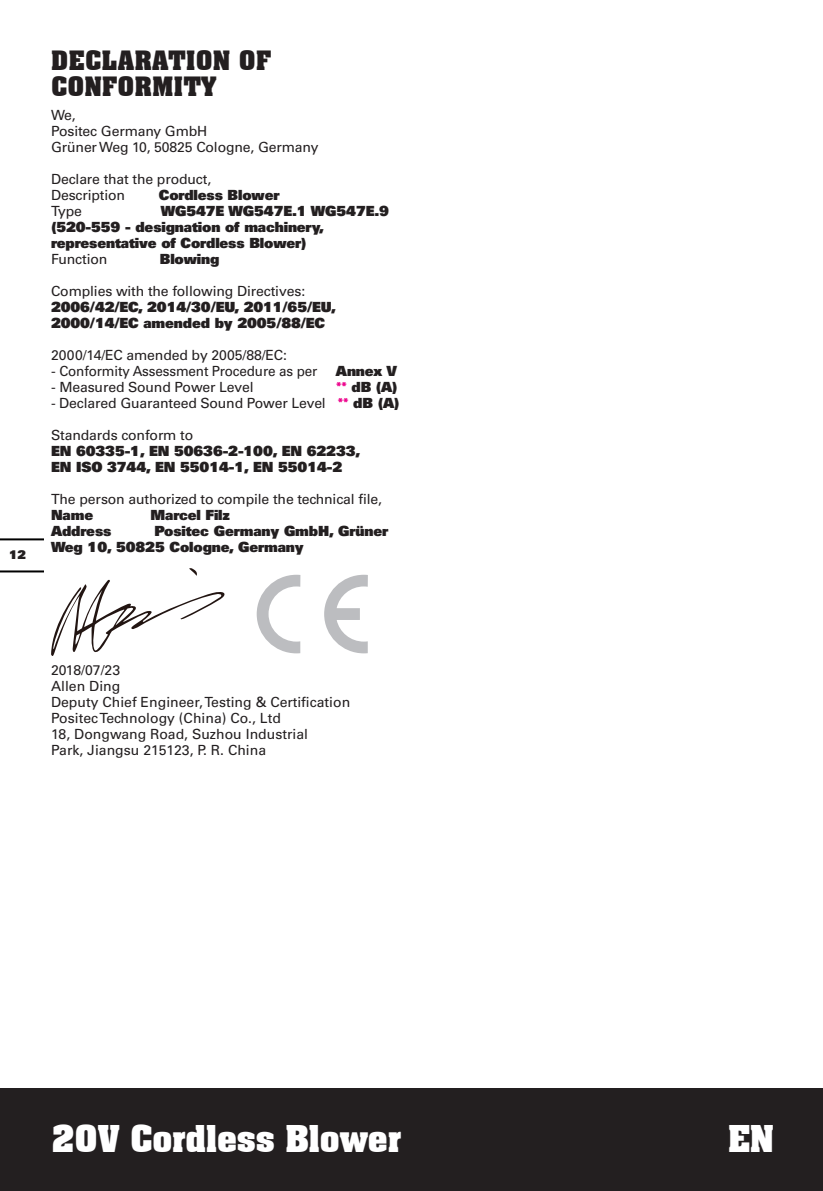
<style>
.page{position:relative;width:823px;height:1191px;background:#fff}
.page>*{position:absolute;margin:0;border:0;box-sizing:border-box;transform-origin:0 0}
.t1{font:700 36px "Aachen BT";letter-spacing:-.025em;color:#fff}
.t2{font:700 26px/26px "Aachen BT";color:#231f20}
.t3{font:14px/16px "Univers";letter-spacing:-.01em;color:#231f20}
.t4{font:900 14px/16px "Univers";letter-spacing:-.01em;color:#231f20}
.t5{font:900 12px "Univers";color:#231f20}
.s1{color:#ed028c}
.s2{font-weight:900;color:#ed028c}
.s3{font-weight:900}
</style>
<div class="page">
<div style="left:0;top:1089px;width:822px;height:102px;background:#231f20"></div>
<hr style="left:0;top:570px;width:43px;height:2px;background:#000">
<hr style="left:0;top:538px;width:43px;height:2px;background:#000">
<svg style="left:51px;top:568px;width:174px;height:88px"></svg>
<svg style="left:256px;top:575px;width:44px;height:78px"></svg>
<svg style="left:324px;top:575px;width:43px;height:78px"></svg>
<p class="t5" style="left:9px;top:546px;width:18px">12</p>
<h2 class="t2" style="left:51px;top:47px;width:222px">DECLARATION OF<br>CONFORMITY</h2>
<p class="t3" style="left:51px;top:107px;width:269px">We,<br>Positec Germany GmbH<br>Grüner Weg 10, 50825 Cologne, Germany</p>
<p class="t3" style="left:51px;top:171px;width:161px">Declare that the product,<br>Description</p>
<p class="t4" style="left:159px;top:187px;width:122px">Cordless Blower</p>
<p class="t4" style="left:51px;top:203px;width:339px;text-indent:110px">WG547E WG547E.1 WG547E.9 (520-559 - designation of machinery, representative of Cordless Blower)</p>
<p class="t3" style="left:51px;top:251px;width:58px">Function</p>
<p class="t4" style="left:160px;top:251px;width:61px">Blowing</p>
<p class="t3" style="left:51px;top:283px;width:255px">Complies with the following Directives:</p>
<p class="t4" style="left:51px;top:299px;width:286px">2006/42/EC, 2014/30/EU, 2011/65/EU,<br>2000/14/EC amended by 2005/88/EC</p>
<p class="t3" style="left:51px;top:347px;width:237px">2000/14/EC amended by 2005/88/EC:</p>
<p class="t3" style="left:51px;top:363px;width:267px">- Conformity Assessment Procedure as per</p>
<p class="t4" style="left:336px;top:363px;width:63px">Annex V</p>
<p class="t3" style="left:51px;top:379px;width:204px">- Measured Sound Power Level</p>
<p class="t4" style="left:336px;top:379px;width:63px"><span class="s1">**</span> dB (A)</p>
<p class="t3" style="left:51px;top:395px;width:350px">- Declared Guaranteed Sound Power Level <span class="s2">**</span> <span class="s3">dB (A)</span></p>
<p class="t3" style="left:51px;top:427px;width:144px">Standards conform to</p>
<p class="t4" style="left:51px;top:443px;width:310px">EN 60335-1, EN 50636-2-100, EN 62233,<br>EN ISO 3744, EN 55014-1, EN 55014-2</p>
<p class="t3" style="left:51px;top:491px;width:332px">The person authorized to compile the technical file,</p>
<p class="t4" style="left:51px;top:507px;width:44px">Name</p>
<p class="t4" style="left:150px;top:507px;width:81px">Marcel Filz</p>
<p class="t4" style="left:51px;top:523px;width:62px">Address</p>
<p class="t3" style="left:51px;top:203px;width:32px">Type</p>
<p class="t4" style="left:51px;top:523px;width:338px;text-indent:103px">Positec Germany GmbH, Grüner<br>Weg 10, 50825 Cologne, Germany</p>
<p class="t3" style="left:51px;top:662px;width:300px">2018/07/23<br>Allen Ding<br>Deputy Chief Engineer, Testing &amp; Certification<br>Positec Technology (China) Co., Ltd<br>18, Dongwang Road, Suzhou Industrial<br>Park, Jiangsu 215123, P. R. China</p>
<h1 class="t1" style="left:51px;top:1116px;width:352px">20V Cordless Blower</h1>
<h1 class="t1" style="left:727px;top:1116px;width:48px">EN</h1>
</div>
